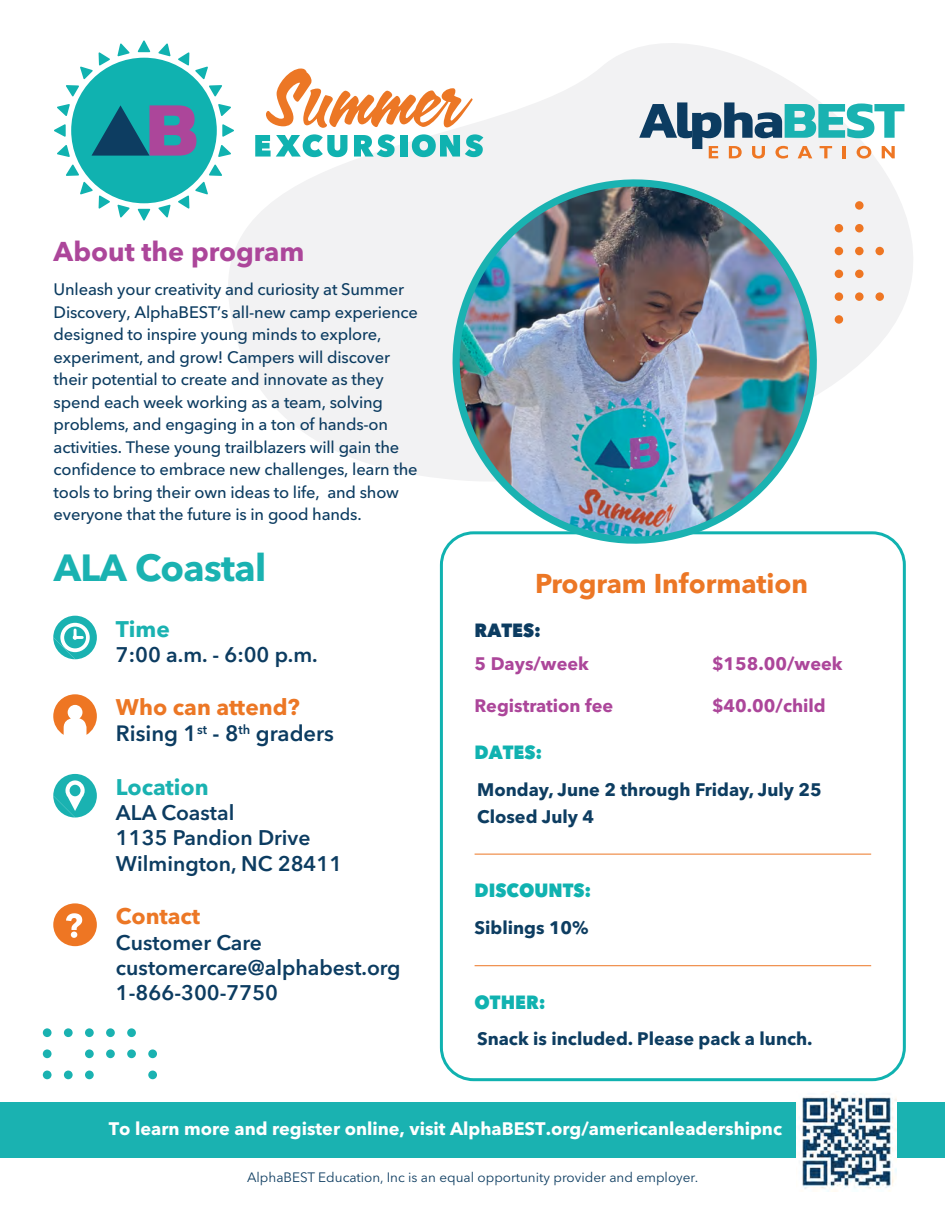
<style>
.page{position:relative;width:945px;height:1215px;background:#fff}
.page>*{position:absolute;margin:0;border:0;box-sizing:border-box;transform-origin:0 0}
.t1{font:700 37.5px "Avenir Next LT Pro";letter-spacing:-.015em;color:#1ab2b1}
.t2{font:700 27px "Avenir Next LT Pro";color:#ec7725}
.t3{font:700 27px "Avenir Next LT Pro";color:#ac469a}
.t4{font:700 22.5px "Avenir Next LT Pro";color:#ec7725}
.t5{font:700 22.5px "Avenir Next LT Pro";color:#1ab2b1}
.t6{font:600 22.05px "Avenir Next LT Pro";color:#0c3c61}
.t7{font:600 21px/25.2px "Avenir Next LT Pro";color:#0c3c61}
.t8{font:800 19.05px "Avenir Next LT Pro";color:#10b2b0;scale:.95 1}
.t9{font:800 19.05px "Avenir Next LT Pro";color:#0c3c61;scale:.95 1}
.t10{font:700 18px/27px "Avenir Next LT Pro";color:#0d3d61}
.t11{font:700 18px "Avenir Next LT Pro";color:#fff}
.t12{font:700 18px "Avenir Next LT Pro";color:#ac469a}
.t13{font:500 16.5px/22.5px "Avenir Next LT Pro";letter-spacing:-.01em;color:#0c3c61}
.t14{font:13.5px "Avenir Next LT Pro";color:#0e3d61}
</style>
<div class="page">
<div style="left:440px;top:531px;width:466px;height:550px;border:3px solid #10b2b0;border-radius:32px"></div>
<div style="left:0;top:1102px;width:945px;height:55px;background:#1ab2b1"></div>
<svg style="left:228px;top:43px;width:685px;height:435px;fill:#f2f2f3"></svg>
<div style="left:53px;top:903px;width:44px;height:43px;background:#ee7623;border-radius:50%"></div>
<svg style="left:66px;top:913px;width:16px;height:25px"></svg>
<svg style="left:53px;top:774px;width:44px;height:44px"></svg>
<svg style="left:53px;top:694px;width:44px;height:41px"></svg>
<svg style="left:53px;top:616px;width:44px;height:43px"></svg>
<svg style="left:54px;top:40px;width:180px;height:181px"></svg>
<svg style="left:412px;top:134px;width:71px;height:23px"></svg>
<div style="left:400px;top:135px;width:8px;height:22px;background:#10b2b0"></div>
<svg style="left:354px;top:134px;width:41px;height:23px"></svg>
<svg style="left:255px;top:134px;width:92px;height:23px"></svg>
<svg style="left:266px;top:69px;width:207px;height:59px"></svg>
<svg style="left:639px;top:102px;width:265px;height:57px"></svg>
<img style="left:436px;top:162px;width:398px;height:399px">
<div style="left:855px;top:201px;width:9px;height:9px;background:#ee7623;border-radius:50%"></div>
<div style="left:835px;top:224px;width:8px;height:8px;background:#ee7623;border-radius:50%"></div>
<div style="left:855px;top:224px;width:9px;height:8px;background:#ee7623;border-radius:50%"></div>
<div style="left:835px;top:247px;width:8px;height:8px;background:#ee7623;border-radius:50%"></div>
<div style="left:855px;top:247px;width:9px;height:8px;background:#ee7623;border-radius:50%"></div>
<div style="left:875px;top:247px;width:9px;height:8px;background:#ee7623;border-radius:50%"></div>
<div style="left:835px;top:270px;width:8px;height:8px;background:#ee7623;border-radius:50%"></div>
<div style="left:855px;top:270px;width:9px;height:8px;background:#ee7623;border-radius:50%"></div>
<div style="left:835px;top:292px;width:8px;height:9px;background:#ee7623;border-radius:50%"></div>
<div style="left:855px;top:292px;width:9px;height:9px;background:#ee7623;border-radius:50%"></div>
<div style="left:875px;top:292px;width:9px;height:9px;background:#ee7623;border-radius:50%"></div>
<div style="left:835px;top:315px;width:8px;height:9px;background:#ee7623;border-radius:50%"></div>
<hr style="left:475px;top:854px;width:396px;height:1px;background:#ec7725">
<hr style="left:475px;top:965px;width:396px;height:1px;background:#ec7725">
<img style="left:797px;top:1093px;width:99px;height:98px">
<div style="left:43px;top:1071px;width:9px;height:8px;background:#1ab2b1;border-radius:50%"></div>
<div style="left:43px;top:1049px;width:9px;height:9px;background:#1ab2b1;border-radius:50%"></div>
<div style="left:43px;top:1028px;width:9px;height:9px;background:#1ab2b1;border-radius:50%"></div>
<div style="left:64px;top:1071px;width:9px;height:8px;background:#1ab2b1;border-radius:50%"></div>
<div style="left:64px;top:1028px;width:9px;height:9px;background:#1ab2b1;border-radius:50%"></div>
<div style="left:85px;top:1071px;width:9px;height:8px;background:#1ab2b1;border-radius:50%"></div>
<div style="left:85px;top:1049px;width:9px;height:9px;background:#1ab2b1;border-radius:50%"></div>
<div style="left:85px;top:1028px;width:9px;height:9px;background:#1ab2b1;border-radius:50%"></div>
<div style="left:106px;top:1049px;width:9px;height:9px;background:#1ab2b1;border-radius:50%"></div>
<div style="left:106px;top:1028px;width:9px;height:9px;background:#1ab2b1;border-radius:50%"></div>
<div style="left:127px;top:1049px;width:9px;height:9px;background:#1ab2b1;border-radius:50%"></div>
<div style="left:127px;top:1028px;width:9px;height:9px;background:#1ab2b1;border-radius:50%"></div>
<div style="left:148px;top:1071px;width:9px;height:8px;background:#1ab2b1;border-radius:50%"></div>
<div style="left:148px;top:1049px;width:9px;height:9px;background:#1ab2b1;border-radius:50%"></div>
<h2 class="t3" style="left:54px;top:235px;width:252px">About the program</h2>
<p class="t13" style="left:54px;top:278px;width:366px">Unleash your creativity and curiosity at Summer Discovery, AlphaBEST’s all-new camp experience designed to inspire young minds to explore, experiment, and grow! Campers will discover their potential to create and innovate as they spend each week working as a team, solving problems, and engaging in a ton of hands-on activities. These young trailblazers will gain the confidence to embrace new challenges, learn the tools to bring their own ideas to life, and show everyone that the future is in good hands.</p>
<h1 class="t1" style="left:54px;top:545px;width:214px">ALA Coastal</h1>
<h3 class="t5" style="left:116px;top:615px;width:55px">Time</h3>
<p class="t7" style="left:116px;top:642px;width:203px">7:00 a.m. - 6:00 p.m.</p>
<h3 class="t4" style="left:116px;top:693px;width:185px">Who can attend?</h3>
<h3 class="t6" style="left:116px;top:720px;width:220px">Rising 1<sup>st</sup> - 8<sup>th</sup> graders</h3>
<h3 class="t5" style="left:116px;top:773px;width:94px">Location</h3>
<p class="t7" style="left:116px;top:800px;width:228px">ALA Coastal<br>1135 Pandion Drive<br>Wilmington, NC 28411</p>
<h3 class="t4" style="left:116px;top:903px;width:86px">Contact</h3>
<p class="t7" style="left:116px;top:930px;width:286px">Customer Care customercare@alphabest.org<br>1-866-300-7750</p>
<h2 class="t2" style="left:535px;top:567px;width:274px">Program Information</h2>
<p class="t9" style="left:475px;top:619px;width:71px">RATES:</p>
<p class="t12" style="left:475px;top:652px;width:116px">5 Days/week</p>
<p class="t12" style="left:712px;top:652px;width:132px">$158.00/week</p>
<p class="t12" style="left:475px;top:694px;width:140px">Registration fee</p>
<p class="t12" style="left:712px;top:694px;width:115px">$40.00/child</p>
<p class="t8" style="left:475px;top:741px;width:73px">DATES:</p>
<p class="t10" style="left:477px;top:776px;width:346px">Monday, June 2 through Friday, July 25<br>Closed July 4</p>
<p class="t8" style="left:475px;top:879px;width:124px">DISCOUNTS:</p>
<p class="t10" style="left:475px;top:914px;width:116px">Siblings 10%</p>
<p class="t8" style="left:475px;top:990px;width:76px">OTHER:</p>
<p class="t10" style="left:477px;top:1025px;width:337px">Snack is included. Please pack a lunch.</p>
<p class="t11" style="left:109px;top:1117px;width:675px">To learn more and register online, visit AlphaBEST.org/americanleadershipnc</p>
<p class="t14" style="left:247px;top:1169px;width:453px">AlphaBEST Education, Inc is an equal opportunity provider and employer.</p>
</div>
